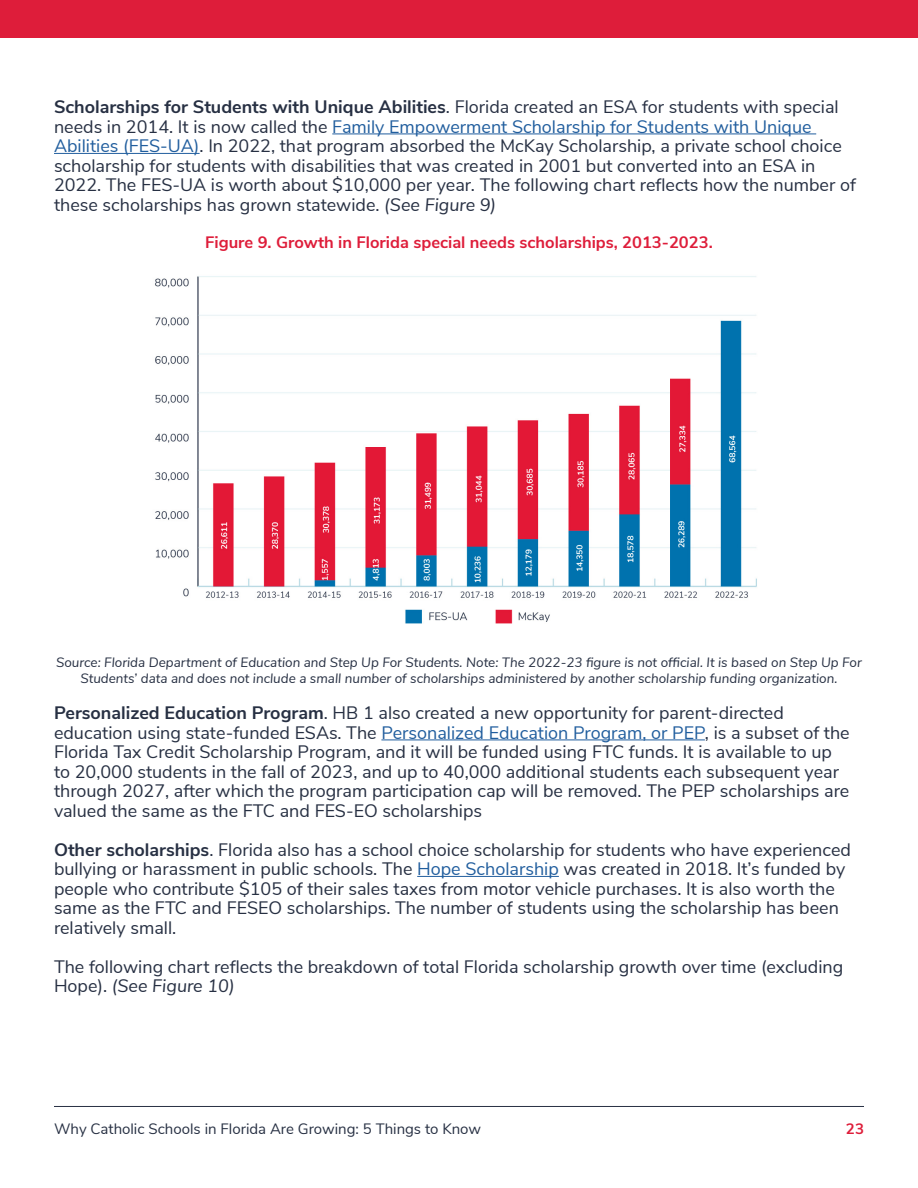
<style>
.page{position:relative;width:918px;height:1188px;background:#fff}
.page>*{position:absolute;margin:0;border:0;box-sizing:border-box;transform-origin:0 0}
.t1{font:18px/19.5px "Nunito Sans";color:#273043}
.t2{font:700 16.5px "Nunito Sans";color:#de1d3a}
.t3{font:15px "Nunito Sans";color:#273043}
.t4{font:700 15px "Nunito Sans";color:#de1d3a}
.t5{font:italic 13.5px/16.5px "Nunito Sans";color:#273043;text-align:center}
.s1{font-weight:700}
.s2{color:#215e9e}
.s3{font-style:italic}
</style>
<div class="page">
<div style="left:0;top:0;width:918px;height:38px;background:#de1d3a"></div>
<hr style="left:332px;top:133px;width:484px;height:1px;background:#215e9e">
<hr style="left:54px;top:153px;width:146px;height:1px;background:#215e9e">
<hr style="left:381px;top:739px;width:324px;height:1px;background:#215e9e">
<hr style="left:417px;top:876px;width:142px;height:1px;background:#215e9e">
<img style="left:155px;top:276px;width:602px;height:348px">
<hr style="left:54px;top:1106px;width:810px;height:1px;background:#273043">
<p class="t1" style="left:54px;top:96px;width:803px"><span class="s1">Scholarships for Students with Unique Abilities</span>. Florida created an ESA for students with special needs in 2014. It is now called the <span class="s2">Family Empowerment Scholarship for Students with Unique Abilities (FES-UA)</span>. In 2022, that program absorbed the McKay Scholarship, a private school choice scholarship for students with disabilities that was created in 2001 but converted into an ESA in 2022. The FES-UA is worth about $10,000 per year. The following chart reflects how the number of these scholarships has grown statewide. <span class="s3">(See Figure 9)</span></p>
<p class="t2" style="left:205px;top:230px;width:509px">Figure 9. Growth in Florida special needs scholarships, 2013-2023.</p>
<p class="t5" style="left:56px;top:653px;width:807px">Source: Florida Department of Education and Step Up For Students. Note: The 2022-23 figure is not official. It is based on Step Up For<br>Students’ data and does not include a small number of scholarships administered by another scholarship funding organization.</p>
<p class="t1" style="left:54px;top:702px;width:797px"><span class="s1">Personalized Education Program</span>. HB 1 also created a new opportunity for parent-directed education using state-funded ESAs. The <span class="s2">Personalized Education Program, or PEP</span>, is a subset of the Florida Tax Credit Scholarship Program, and it will be funded using FTC funds. It is available to up to 20,000 students in the fall of 2023, and up to 40,000 additional students each subsequent year through 2027, after which the program participation cap will be removed. The PEP scholarships are valued the same as the FTC and FES-EO scholarships</p>
<p class="t1" style="left:54px;top:838px;width:799px"><span class="s1">Other scholarships</span>. Florida also has a school choice scholarship for students who have experienced bullying or harassment in public schools. The <span class="s2">Hope Scholarship</span> was created in 2018. It’s funded by people who contribute $105 of their sales taxes from motor vehicle purchases. It is also worth the same as the FTC and FESEO scholarships. The number of students using the scholarship has been relatively small.</p>
<p class="t1" style="left:54px;top:955px;width:791px">The following chart reflects the breakdown of total Florida scholarship growth over time (excluding<br>Hope). <span class="s3">(See Figure 10)</span></p>
<p class="t3" style="left:54px;top:1118px;width:429px">Why Catholic Schools in Florida Are Growing: 5 Things to Know</p>
<p class="t4" style="left:846px;top:1118px;width:20px">23</p>
</div>
